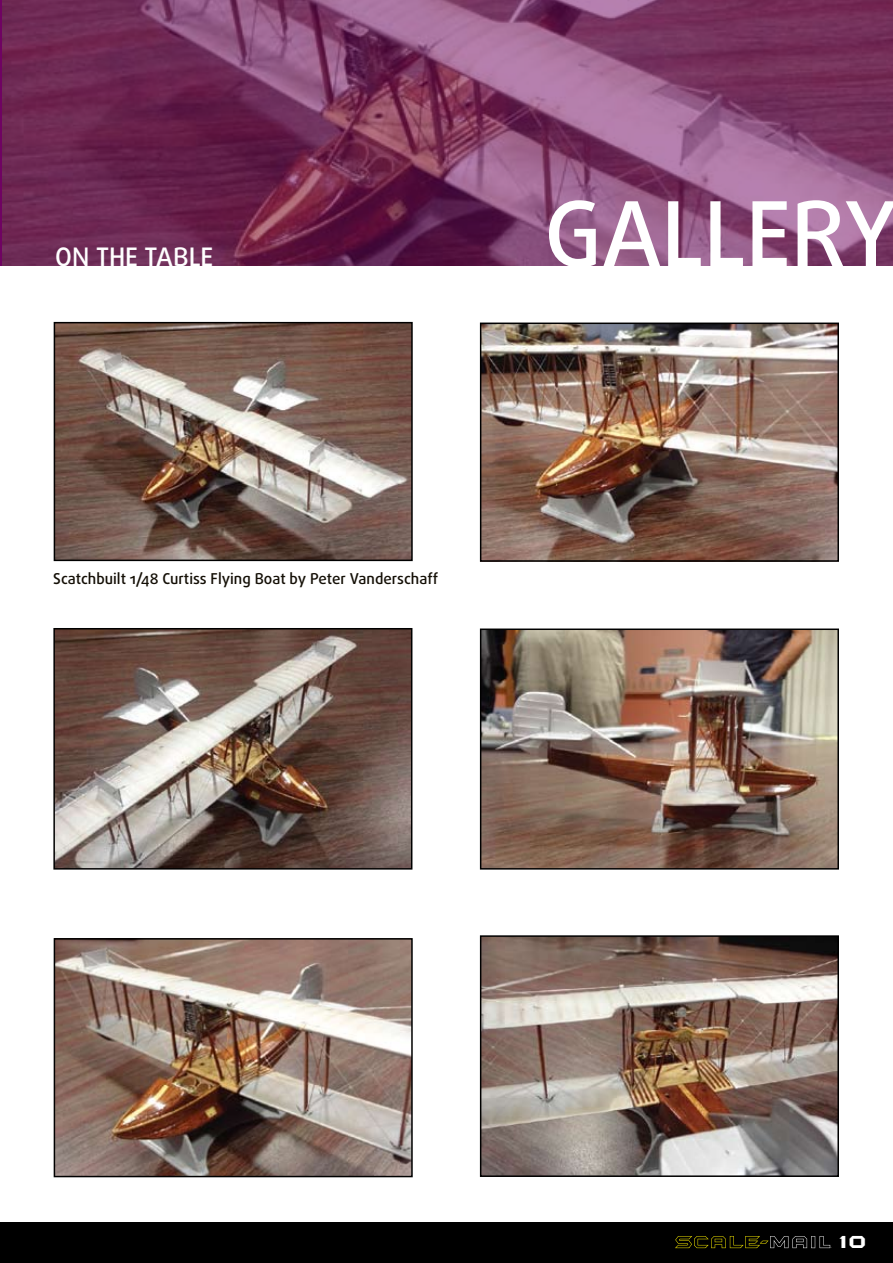
<style>
.page{position:relative;width:893px;height:1263px;background:#fff}
.page>*{position:absolute;margin:0;border:0;box-sizing:border-box;transform-origin:0 0}
.t1{font:500 90px "Daxline";color:#fff}
.t2{font:500 25.5px "Daxline";color:#fff}
.t3{font:18px "Batman Forever 1";color:#fff}
.t4{font:500 15px "Daxline";color:#140f06}
</style>
<div class="page">
<img style="left:2px;top:0;width:891px;height:265px">
<img style="left:57px;top:941px;width:353px;height:233px">
<div style="left:54px;top:938px;width:359px;height:239px;border:2px solid #000"></div>
<div style="left:0;top:1222px;width:893px;height:41px;background:#000"></div>
<svg style="left:675px;top:1236px;width:155px;height:12px"></svg>
<img style="left:57px;top:325px;width:353px;height:233px">
<div style="left:54px;top:322px;width:359px;height:239px;border:2px solid #000"></div>
<img style="left:56px;top:631px;width:353px;height:235px">
<div style="left:53px;top:628px;width:359px;height:241px;border:2px solid #000"></div>
<img style="left:483px;top:326px;width:353px;height:233px">
<div style="left:480px;top:323px;width:359px;height:239px;border:2px solid #000"></div>
<img style="left:483px;top:631px;width:353px;height:235px">
<div style="left:480px;top:628px;width:359px;height:241px;border:2px solid #000"></div>
<img style="left:483px;top:938px;width:353px;height:236px">
<div style="left:480px;top:935px;width:359px;height:242px;border:2px solid #000"></div>
<h2 class="t2" style="left:55px;top:241px;width:14px">ONT</h2>
<h2 class="t2" style="left:109px;top:241px;width:106px">HE TABLE</h2>
<h1 class="t1" style="left:544px;top:179px;width:50px">GALL</h1>
<h1 class="t1" style="left:746px;top:179px;width:153px">ERY</h1>
<p class="t4" style="left:53px;top:569px;width:386px">Scatchbuilt 1/48 Curtiss Flying Boat by Peter Vanderschaff</p>
<p class="t3" style="left:839px;top:1230px;width:29px">10</p>
</div>
